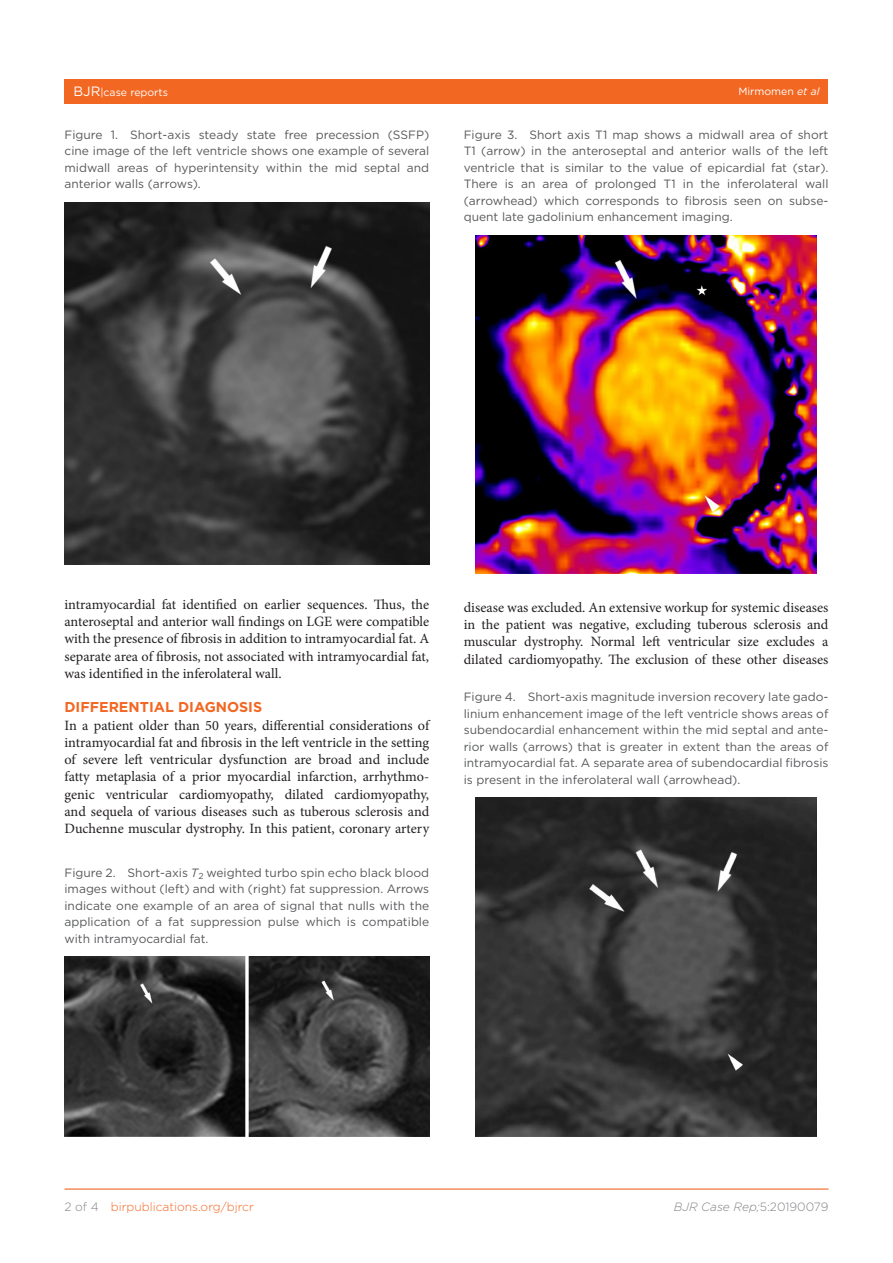
<style>
.page{position:relative;width:893px;height:1263px;background:#fff}
.page>*{position:absolute;margin:0;border:0;box-sizing:border-box;transform-origin:0 0}
.t1{font:14.25px/17.2px "Minion Pro";color:#231f20;text-align:justify}
.t2{font:700 14.25px "Gotham";color:#f26722}
.t3{font:12px/16.5px "Gotham";color:#57585a;text-align:justify}
.t4{font:300 12px "Gotham";color:#f26722}
.t5{font:italic 300 12px "Gotham";color:#808285}
.t6{font:10.5px "Gotham";color:#fff}
.s1{font-size:13.5px}
.s2{font-style:italic}
.s3{color:#808285}
.s4{font-style:normal}
</style>
<div class="page">
<hr style="left:64px;top:1188px;width:764px;height:2px;background:#f26722">
<div style="left:64px;top:79px;width:764px;height:24px;background:#f26722"></div>
<img style="left:64px;top:202px;width:365px;height:363px">
<img style="left:64px;top:956px;width:365px;height:180px">
<img style="left:476px;top:235px;width:340px;height:339px">
<img style="left:476px;top:798px;width:340px;height:338px">
<p class="t6" style="left:74px;top:85px;width:96px"><span class="s1">BJR</span>|case reports</p>
<p class="t6" style="left:738px;top:85px;width:83px">Mirmomen <span class="s2">et al</span></p>
<p class="t3" style="left:64px;top:126px;width:366px">Figure 1. Short-axis steady state free precession (SSFP) cine image of the left ventricle shows one example of several midwall areas of hyperintensity within the mid septal and anterior walls (arrows).</p>
<p class="t3" style="left:464px;top:126px;width:366px">Figure 3. Short axis T1 map shows a midwall area of short T1 (arrow) in the anteroseptal and anterior walls of the left ventricle that is similar to the value of epicardial fat (star).<br>There is an area of prolonged T1 in the inferolateral wall (arrowhead) which corresponds to fibrosis seen on subse&shy;quent late gadolinium enhancement imaging.</p>
<p class="t1" style="left:64px;top:596px;width:366px">intramyocardial fat identified on earlier sequences. Thus, the anteroseptal and anterior wall findings on LGE were compatible with the presence of fibrosis in addition to intramyocardial fat. A separate area of fibrosis, not associated with intramyocardial fat, was identified in the inferolateral wall.</p>
<p class="t2" style="left:64px;top:697px;width:199px">DIFFERENTIAL DIAGNOSIS</p>
<p class="t1" style="left:64px;top:716px;width:366px">In a patient older than 50 years, differential considerations of intramyocardial fat and fibrosis in the left ventricle in the setting of severe left ventricular dysfunction are broad and include fatty metaplasia of a prior myocardial infarction, arrhythmo&shy;genic ventricular cardiomyopathy, dilated cardiomyopathy, and sequela of various diseases such as tuberous sclerosis and Duchenne muscular dystrophy. In this patient, coronary artery</p>
<p class="t3" style="left:64px;top:864px;width:366px">Figure 2. Short-axis <span class="s2">T</span><sub>2</sub> weighted turbo spin echo black blood images without (left) and with (right) fat suppression. Arrows indicate one example of an area of signal that nulls with the application of a fat suppression pulse which is compatible with intramyocardial fat.</p>
<p class="t1" style="left:464px;top:599px;width:366px">disease was excluded. An extensive workup for systemic diseases in the patient was negative, excluding tuberous sclerosis and muscular dystrophy. Normal left ventricular size excludes a dilated cardiomyopathy. The exclusion of these other diseases</p>
<p class="t3" style="left:464px;top:688px;width:366px">Figure 4. Short-axis magnitude inversion recovery late gado&shy;linium enhancement image of the left ventricle shows areas of subendocardial enhancement within the mid septal and ante&shy;rior walls (arrows) that is greater in extent than the areas of intramyocardial fat. A separate area of subendocardial fibrosis is present in the inferolateral wall (arrowhead).</p>
<p class="t4" style="left:64px;top:1199px;width:191px"><span class="s3">2 of 4</span> birpublications.org/bjrcr</p>
<p class="t5" style="left:674px;top:1199px;width:156px">BJR Case Rep;<span class="s4">5:20190079</span></p>
</div>
